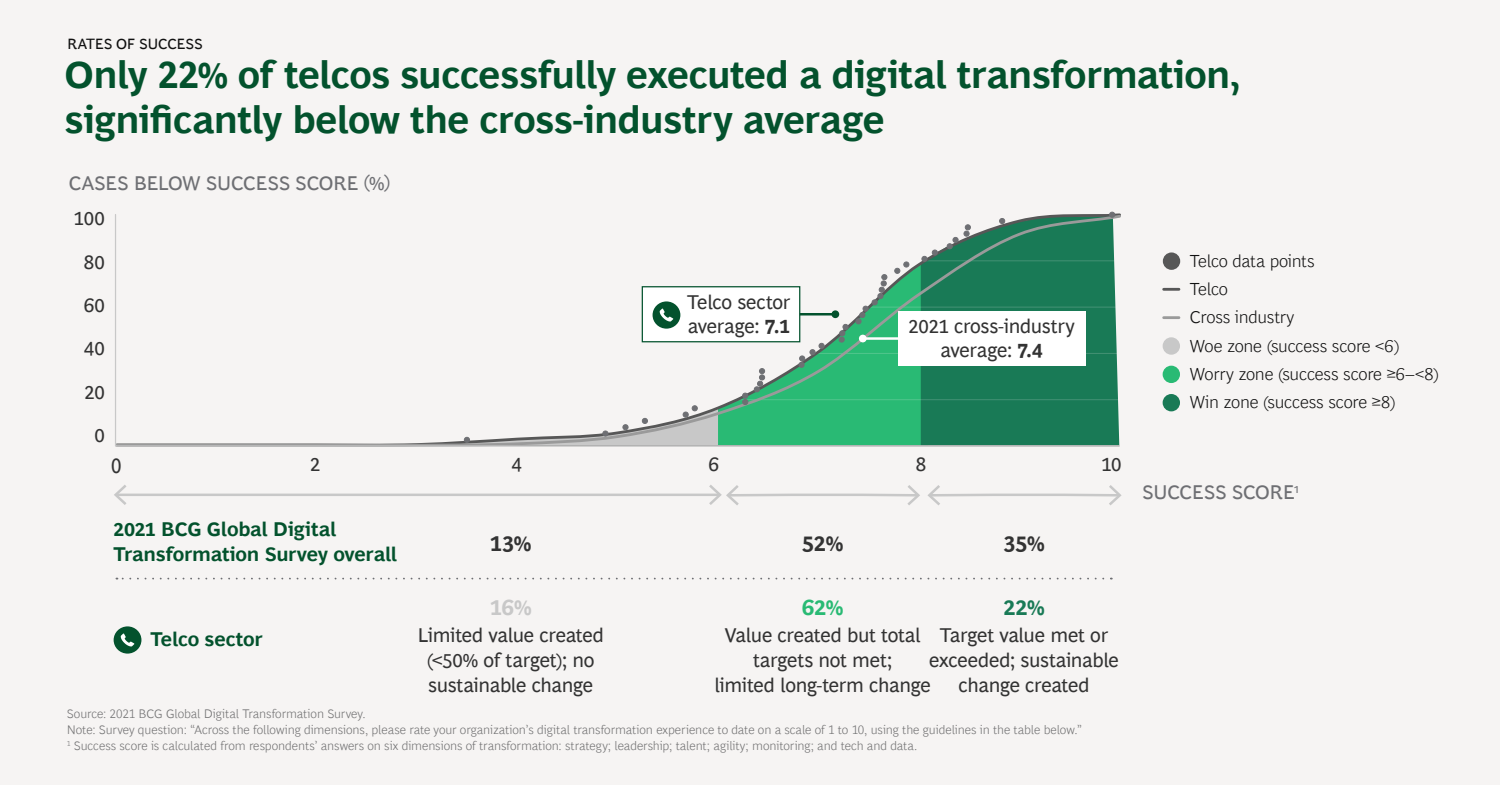
<style>
.page{position:relative;width:1500px;height:785px;background:#f6f4f3}
.page>*{position:absolute;margin:0;border:0;box-sizing:border-box;transform-origin:0 0}
.t1{font:700 38.75px/45px "Henderson BCG Sans";letter-spacing:-.015em;color:#03522d}
.t2{font:700 22.5px "Henderson BCG Sans";color:#333}
.t3{font:700 22.5px "Henderson BCG Sans";color:#c8c8c8}
.t4{font:700 22.5px "Henderson BCG Sans";color:#29ba74}
.t5{font:700 22.5px "Henderson BCG Sans";color:#197a56}
.t6{font:22.38px "Henderson BCG Sans";color:#333;scale:.89 1}
.t7{font:20px/25px "Henderson BCG Sans";letter-spacing:-.015em;color:#333;text-align:center}
.t8{font:700 20px/25px "Henderson BCG Sans";letter-spacing:-.01em;color:#03522d}
.t9{font:20px "Henderson BCG Sans";letter-spacing:-.02em;color:#6e6f73}
.t10{font:300 17.5px/28.4px "Henderson BCG Sans";letter-spacing:-.015em;color:#111}
.t11{font:15px "Henderson BCG Sans";letter-spacing:-.015em;color:#111}
.t12{font:300 12.5px/16.2px "Henderson BCG Sans";letter-spacing:-.005em;color:#717172}
.s1{font-weight:700}
</style>
<div class="page">
<svg style="left:113px;top:211px;width:1068px;height:443px"></svg>
<p class="t11" style="left:67px;top:33px;width:137px">RATES OF SUCCESS</p>
<h1 class="t1" style="left:65px;top:49px;width:1177px">Only 22% of telcos successfully executed a digital transformation, significantly below the cross-industry average</h1>
<h3 class="t9" style="left:69px;top:168px;width:323px">CASES BELOW SUCCESS SCORE (%)</h3>
<h3 class="t7" style="left:74px;top:204px;width:33px">100</h3>
<h3 class="t7" style="left:84px;top:248px;width:22px">80</h3>
<h3 class="t7" style="left:84px;top:291px;width:23px">60</h3>
<h3 class="t7" style="left:84px;top:334px;width:22px">40</h3>
<h3 class="t7" style="left:84px;top:378px;width:22px">20</h3>
<h3 class="t7" style="left:687px;top:288px;width:105px;line-height:23.8px;text-align:left">Telco sector average: <span class="s1">7.1</span></h3>
<h3 class="t7" style="left:908px;top:313px;width:168px;line-height:23.8px">2021 cross-industry average: <span class="s1">7.4</span></h3>
<h3 class="t7" style="left:94px;top:421px;width:12px">0</h3>
<h3 class="t6" style="left:111px;top:449px;width:13px">0</h3>
<h3 class="t7" style="left:310px;top:450px;width:12px">2</h3>
<h3 class="t7" style="left:511px;top:450px;width:12px">4</h3>
<h3 class="t7" style="left:709px;top:450px;width:12px">6</h3>
<h3 class="t7" style="left:916px;top:450px;width:12px">8</h3>
<h3 class="t7" style="left:1101px;top:450px;width:22px">10</h3>
<h3 class="t8" style="left:114px;top:515px;width:285px">2021 BCG Global Digital<br>Transformation Survey overall</h3>
<h3 class="t8" style="left:150px;top:625px;width:114px">Telco sector</h3>
<h2 class="t2" style="left:490px;top:527px;width:43px">13%</h2>
<h2 class="t2" style="left:802px;top:527px;width:42px">52%</h2>
<h2 class="t2" style="left:1004px;top:527px;width:42px">35%</h2>
<h2 class="t3" style="left:490px;top:591px;width:43px">16%</h2>
<h2 class="t4" style="left:802px;top:591px;width:43px">62%</h2>
<h2 class="t5" style="left:1004px;top:591px;width:42px">22%</h2>
<h3 class="t7" style="left:418px;top:621px;width:188px">Limited value created (&lt;50% of target); no sustainable change</h3>
<h3 class="t7" style="left:715px;top:621px;width:218px">Value created but total targets not met;<br>limited long-term change</h3>
<h3 class="t7" style="left:929px;top:621px;width:191px">Target value met or exceeded; sustainable change created</h3>
<p class="t12" style="left:67px;top:704px;width:1017px">Source: 2021 BCG Global Digital Transformation Survey.<br>Note: Survey question: “Across the following dimensions, please rate your organization’s digital transformation experience to date on a scale of 1 to 10, using the guidelines in the table below.”<br><sup>1</sup> Success score is calculated from respondents’ answers on six dimensions of transformation: strategy; leadership; talent; agility; monitoring; and tech and data.</p>
<h3 class="t10" style="left:1190px;top:245px;width:126px">Telco data points<br>Telco<br>Cross industry</h3>
<h3 class="t10" style="left:1190px;top:330px;width:251px">Woe zone (success score &lt;6)<br>Worry zone (success score ≥6–&lt;8)<br>Win zone (success score ≥8)</h3>
<h3 class="t9" style="left:1142px;top:478px;width:158px">SUCCESS SCORE<sup>1</sup></h3>
</div>
